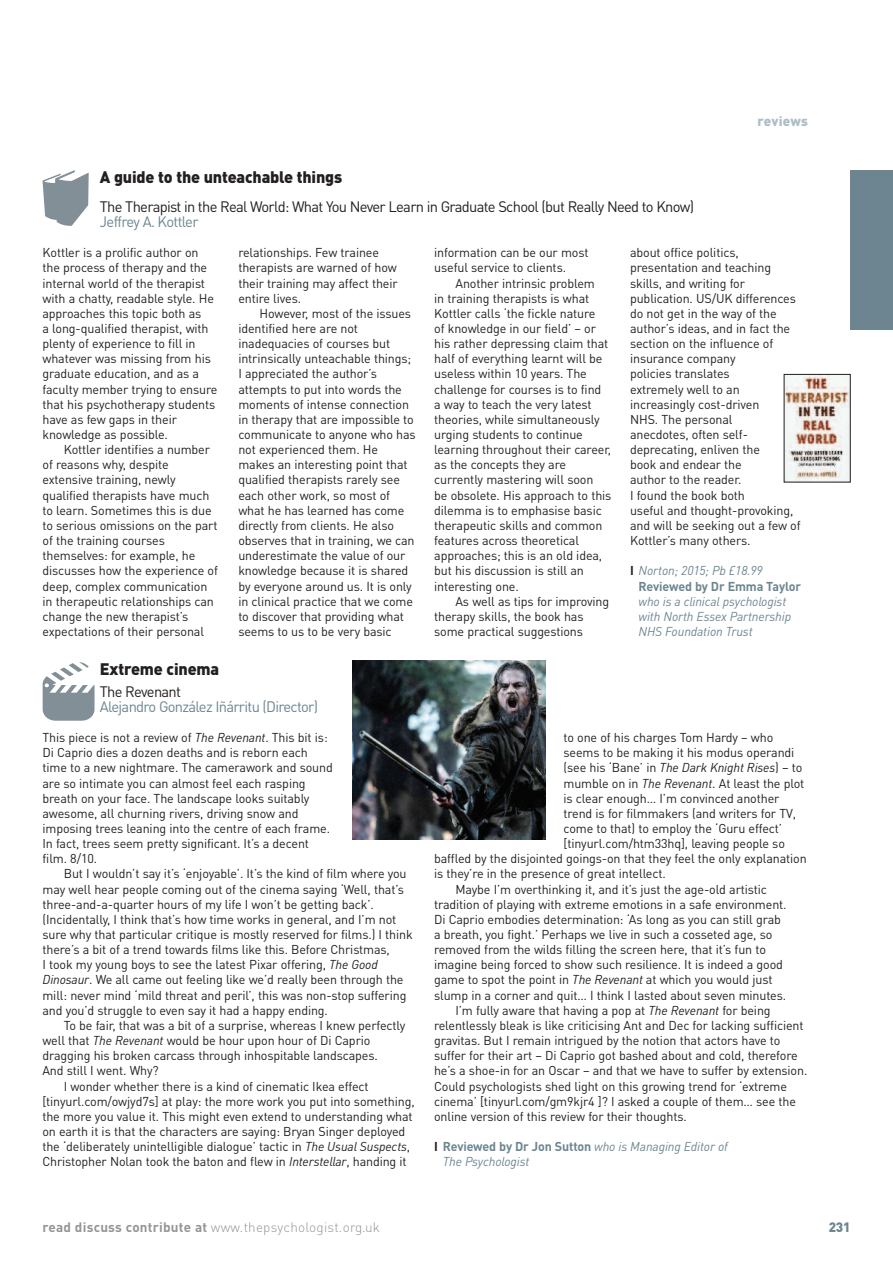
<style>
.page{position:relative;width:893px;height:1263px;background:#fff}
.page>*{position:absolute;margin:0;border:0;box-sizing:border-box;transform-origin:0 0}
.t1{font:900 16.5px "DIN Pro";letter-spacing:-.01em;color:#231f20}
.t2{font:15px "DIN Pro";letter-spacing:-.045em;color:#231f20}
.t3{font:15px "DIN Pro";letter-spacing:-.045em;color:#6c8591}
.t4{font:300 13.5px "DIN Pro";letter-spacing:.015em;color:#939598}
.t5{font:900 13.5px "DIN Pro";letter-spacing:.01em;color:#adbec7}
.t6{font:900 13.5px "DIN Pro";color:#6c8591}
.t7{font:12.75px/15.1px "DIN Pro";letter-spacing:-.01em;color:#231f20}
.t8{font:italic 12.75px/15.1px "DIN Pro";letter-spacing:-.01em;color:#6c8591}
.t9{font:700 12.75px/15.1px "DIN Pro";letter-spacing:-.01em;color:#6c8591}
.s1{font-style:italic}
.s2{color:#231f20}
.s3{font-weight:400;font-style:italic}
.s4{font-weight:700;font-style:normal;color:#231f20}
.s5{font-weight:700;font-style:normal}
.s6{font-weight:700}
</style>
<div class="page">
<div style="left:850px;top:170px;width:43px;height:160px;background:#6c8591"></div>
<img style="left:353px;top:661px;width:193px;height:179px">
<svg style="left:43px;top:170px;width:46px;height:56px"></svg>
<svg style="left:43px;top:662px;width:52px;height:59px"></svg>
<img style="left:786px;top:376px;width:62px;height:104px">
<p class="t1" style="left:100px;top:171px;width:244px">A guide to the unteachable things</p>
<p class="t2" style="left:100px;top:201px;width:596px">The Therapist in the Real World: What You Never Learn in Graduate School (but Really Need to Know)</p>
<p class="t3" style="left:100px;top:216px;width:100px">Jeffrey A. Kottler</p>
<p class="t5" style="left:757px;top:116px;width:52px">reviews</p>
<p class="t7" style="left:43px;top:246px;width:176px">Kottler is a prolific author on the process of therapy and the internal world of the therapist with a chatty, readable style. He approaches this topic both as<br>a long-qualified therapist, with plenty of experience to fill in whatever was missing from his graduate education, and as a faculty member trying to ensure that his psychotherapy students have as few gaps in their knowledge as possible.</p>
<p class="t7" style="left:43px;top:443px;width:177px;text-indent:21px">Kottler identifies a number of reasons why, despite extensive training, newly qualified therapists have much to learn. Sometimes this is due to serious omissions on the part of the training courses themselves: for example, he discusses how the experience of deep, complex communication in therapeutic relationships can change the new therapist’s expectations of their personal</p>
<p class="t7" style="left:238px;top:246px;width:161px">relationships. Few trainee therapists are warned of how their training may affect their entire lives.</p>
<p class="t7" style="left:238px;top:307px;width:179px;text-indent:21px">However, most of the issues identified here are not inadequacies of courses but intrinsically unteachable things;<br>I appreciated the author’s attempts to put into words the moments of intense connection in therapy that are impossible to communicate to anyone who has not experienced them. He makes an interesting point that qualified therapists rarely see each other work, so most of what he has learned has come directly from clients. He also observes that in training, we can underestimate the value of our knowledge because it is shared by everyone around us. It is only in clinical practice that we come to discover that providing what seems to us to be very basic</p>
<p class="t1" style="left:100px;top:663px;width:121px">Extreme cinema</p>
<p class="t2" style="left:100px;top:686px;width:83px">The Revenant</p>
<p class="t3" style="left:100px;top:701px;width:220px">Alejandro González Iñárritu (Director)</p>
<p class="t7" style="left:43px;top:731px;width:292px">This piece is not a review of <span class="s1">The Revenant</span>. This bit is:<br>Di Caprio dies a dozen deaths and is reborn each time to a new nightmare. The camerawork and sound are so intimate you can almost feel each rasping breath on your face. The landscape looks suitably awesome, all churning rivers, driving snow and imposing trees leaning into the centre of each frame.<br>In fact, trees seem pretty significant. It’s a decent film. 8/10.</p>
<p class="t7" style="left:42px;top:868px;width:372px;text-indent:21px">But I wouldn’t say it’s ‘enjoyable’. It’s the kind of film where you may well hear people coming out of the cinema saying ‘Well, that’s three-and-a-quarter hours of my life I won’t be getting back’. (Incidentally, I think that’s how time works in general, and I’m not sure why that particular critique is mostly reserved for films.) I think there’s a bit of a trend towards films like this. Before Christmas,<br>I took my young boys to see the latest Pixar offering, <span class="s1">The Good Dinosaur</span>. We all came out feeling like we’d really been through the mill: never mind ‘mild threat and peril’, this was non-stop suffering and you’d struggle to even say it had a happy ending.</p>
<p class="t7" style="left:64px;top:1019px;width:343px">To be fair, that was a bit of a surprise, whereas I knew perfectly</p>
<p class="t7" style="left:42px;top:1034px;width:329px">well that <span class="s1">The Revenant</span> would be hour upon hour of Di Caprio</p>
<p class="t7" style="left:42px;top:1049px;width:337px">dragging his broken carcass through inhospitable landscapes.</p>
<p class="t7" style="left:42px;top:1065px;width:118px">And still I went. Why?</p>
<p class="t7" style="left:64px;top:1080px;width:307px">I wonder whether there is a kind of cinematic Ikea effect</p>
<p class="t7" style="left:42px;top:1095px;width:374px">[tinyurl.com/owjyd7s] at play: the more work you put into something,</p>
<p class="t7" style="left:42px;top:1110px;width:372px">the more you value it. This might even extend to understanding what</p>
<p class="t7" style="left:42px;top:1125px;width:364px">on earth it is that the characters are saying: Bryan Singer deployed</p>
<p class="t7" style="left:42px;top:1140px;width:369px">the ‘deliberately unintelligible dialogue’ tactic in <span class="s1">The Usual Suspects</span>,</p>
<p class="t7" style="left:42px;top:1155px;width:366px">Christopher Nolan took the baton and flew in <span class="s1">Interstellar</span>, handing it</p>
<p class="t7" style="left:434px;top:246px;width:156px">information can be our most useful service to clients.</p>
<p class="t7" style="left:434px;top:277px;width:179px;text-indent:21px">Another intrinsic problem<br>in training therapists is what<br>Kottler calls ‘the fickle nature<br>of knowledge in our field’ – or his rather depressing claim that half of everything learnt will be useless within 10 years. The challenge for courses is to find<br>a way to teach the very latest theories, while simultaneously urging students to continue learning throughout their career, as the concepts they are currently mastering will soon<br>be obsolete. His approach to this dilemma is to emphasise basic therapeutic skills and common features across theoretical approaches; this is an old idea, but his discussion is still an interesting one.</p>
<p class="t7" style="left:434px;top:595px;width:177px;text-indent:21px">As well as tips for improving therapy skills, the book has some practical suggestions</p>
<p class="t7" style="left:630px;top:246px;width:172px">about office politics, presentation and teaching skills, and writing for publication. US/UK differences do not get in the way of the author’s ideas, and in fact the section on the influence of insurance company<br>policies translates<br>extremely well to an increasingly cost-driven<br>NHS. The personal<br>anecdotes, often self&shy;deprecating, enliven the<br>book and endear the<br>author to the reader.<br>I found the book both<br>useful and thought-provoking, and will be seeking out a few of<br>Kottler’s many others.</p>
<p class="t9" style="left:639px;top:564px;width:164px;text-indent:-9px"><span class="s2">I</span> <span class="s3">Norton; 2015; Pb £18.99<br></span>Reviewed by Dr Emma Taylor</p>
<p class="t8" style="left:639px;top:595px;width:154px">who is a clinical psychologist with North Essex Partnership<br>NHS Foundation Trust</p>
<p class="t7" style="left:564px;top:731px;width:211px">to one of his charges Tom Hardy – who</p>
<p class="t7" style="left:564px;top:746px;width:232px">seems to be making it his modus operandi</p>
<p class="t7" style="left:564px;top:762px;width:240px">(see his ‘Bane’ in <span class="s1">The Dark Knight Rises</span>) – to</p>
<p class="t7" style="left:564px;top:777px;width:242px">mumble on in <span class="s1">The Revenant</span>. At least the plot</p>
<p class="t7" style="left:564px;top:792px;width:217px">is clear enough… I’m convinced another</p>
<p class="t7" style="left:564px;top:807px;width:234px">trend is for filmmakers (and writers for TV,</p>
<p class="t7" style="left:564px;top:822px;width:220px">come to that) to employ the ‘Guru effect’</p>
<p class="t7" style="left:564px;top:837px;width:223px">[tinyurl.com/htm33hq], leaving people so</p>
<p class="t7" style="left:434px;top:852px;width:374px">baffled by the disjointed goings-on that they feel the only explanation</p>
<p class="t7" style="left:434px;top:868px;width:233px">is they’re in the presence of great intellect.</p>
<p class="t7" style="left:455px;top:883px;width:313px">Maybe I’m overthinking it, and it’s just the age-old artistic</p>
<p class="t7" style="left:434px;top:898px;width:354px">tradition of playing with extreme emotions in a safe environment.</p>
<p class="t7" style="left:434px;top:913px;width:348px">Di Caprio embodies determination: ‘As long as you can still grab</p>
<p class="t7" style="left:434px;top:928px;width:340px">a breath, you fight.’ Perhaps we live in such a cosseted age, so</p>
<p class="t7" style="left:434px;top:943px;width:333px">removed from the wilds filling the screen here, that it’s fun to</p>
<p class="t7" style="left:434px;top:958px;width:350px">imagine being forced to show such resilience. It is indeed a good</p>
<p class="t7" style="left:434px;top:974px;width:340px">game to spot the point in <span class="s1">The Revenant</span> at which you would just</p>
<p class="t7" style="left:434px;top:989px;width:354px">slump in a corner and quit… I think I lasted about seven minutes.</p>
<p class="t7" style="left:455px;top:1004px;width:317px">I’m fully aware that having a pop at <span class="s1">The Revenant</span> for being</p>
<p class="t7" style="left:434px;top:1019px;width:371px">relentlessly bleak is like criticising Ant and Dec for lacking sufficient</p>
<p class="t7" style="left:434px;top:1034px;width:348px">gravitas. But I remain intrigued by the notion that actors have to</p>
<p class="t7" style="left:434px;top:1049px;width:365px">suffer for their art – Di Caprio got bashed about and cold, therefore</p>
<p class="t7" style="left:434px;top:1065px;width:375px">he’s a shoe-in for an Oscar – and that we have to suffer by extension.</p>
<p class="t7" style="left:434px;top:1080px;width:354px">Could psychologists shed light on this growing trend for ‘extreme</p>
<p class="t7" style="left:434px;top:1095px;width:363px">cinema’ [tinyurl.com/gm9kjr4 ]? I asked a couple of them… see the</p>
<p class="t7" style="left:434px;top:1110px;width:254px">online version of this review for their thoughts.</p>
<p class="t8" style="left:443px;top:1140px;width:287px;text-indent:-9px"><span class="s4">I</span> <span class="s5">Reviewed by Dr Jon Sutton</span> who is Managing Editor of<br>The Psychologist</p>
<p class="t4" style="left:43px;top:1223px;width:339px"><span class="s6">read discuss contribute at</span> www.thepsychologist.org.uk</p>
<p class="t6" style="left:829px;top:1223px;width:23px">231</p>
</div>
